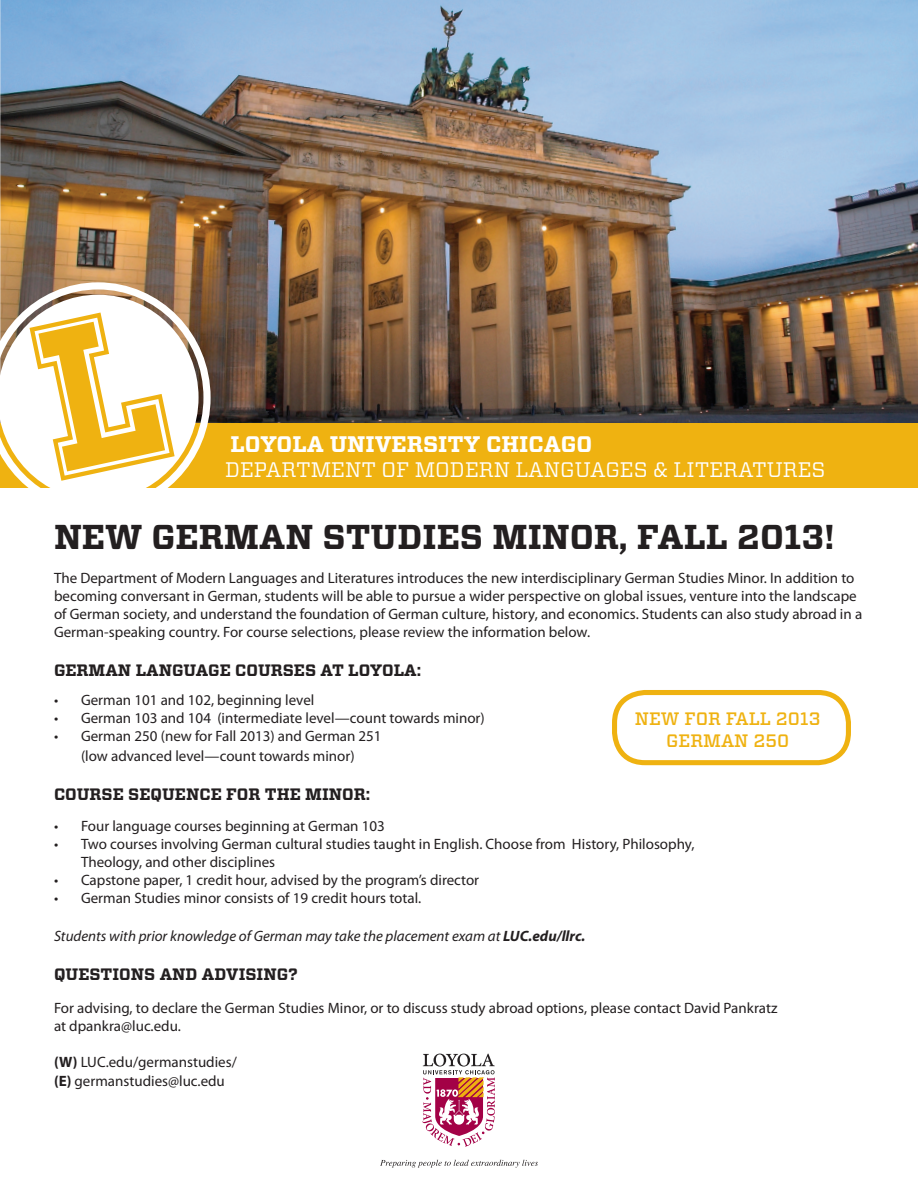
<style>
.page{position:relative;width:918px;height:1188px;background:#fff}
.page>*{position:absolute;margin:0;border:0;box-sizing:border-box;transform-origin:0 0}
.t1{font:700 34.5px "Vitesse";color:#231f20}
.t2{font:700 22.5px "Vitesse";color:#fff}
.t3{font:21px "Vitesse";color:#fff}
.t4{font:500 18px/22.5px "Vitesse";color:#efb211;text-align:center}
.t5{font:700 16.5px "Vitesse";color:#231f20}
.t6{font:15px/18px "Myriad Pro";color:#231f20}
.t7{font:italic 15px "Myriad Pro";color:#231f20}
.s1{font-weight:700}
</style>
<div class="page">
<img style="left:0;top:0;width:918px;height:423px">
<svg style="left:380px;top:1160px;width:158px;height:8px"></svg>
<svg style="left:422px;top:1054px;width:73px;height:93px"></svg>
<div style="left:0;top:423px;width:918px;height:65px;background:#efb211"></div>
<div style="left:612px;top:690px;width:239px;height:75px;border:5px solid #efb211;border-radius:31px"></div>
<svg style="left:0;top:282px;width:211px;height:167px"></svg>
<svg style="left:0;top:295px;width:199px;height:193px"></svg>
<h2 class="t2" style="left:231px;top:429px;width:363px">LOYOLA UNIVERSITY CHICAGO</h2>
<h3 class="t3" style="left:225px;top:455px;width:602px">DEPARTMENT OF MODERN LANGUAGES &amp; LITERATURES</h3>
<h1 class="t1" style="left:54px;top:514px;width:782px">NEW GERMAN STUDIES MINOR, FALL 2013!</h1>
<p class="t6" style="left:54px;top:569px;width:810px">The Department of Modern Languages and Literatures introduces the new interdisciplinary German Studies Minor. In addition to becoming conversant in German, students will be able to pursue a wider perspective on global issues, venture into the landscape of German society, and understand the foundation of German culture, history, and economics. Students can also study abroad in a German-speaking country. For course selections, please review the information below.</p>
<p class="t5" style="left:54px;top:660px;width:368px">GERMAN LANGUAGE COURSES AT LOYOLA:</p>
<p class="t6" style="left:54px;top:691px;width:262px">• German 101 and 102, beginning level</p>
<p class="t6" style="left:54px;top:709px;width:432px">• German 103 and 104 (intermediate level—count towards minor)</p>
<p class="t6" style="left:54px;top:726px;width:329px;line-height:19.8px;text-align:center">• German 250 (new for Fall 2013) and German 251 (low advanced level—count towards minor)</p>
<p class="t5" style="left:54px;top:783px;width:317px">COURSE SEQUENCE FOR THE MINOR:</p>
<p class="t6" style="left:54px;top:817px;width:332px">• Four language courses beginning at German 103</p>
<p class="t6" style="left:81px;top:835px;width:615px;text-indent:-27px">• Two courses involving German cultural studies taught in English. Choose from History, Philosophy,<br>Theology, and other disciplines</p>
<p class="t6" style="left:54px;top:871px;width:427px">• Capstone paper, 1 credit hour, advised by the program’s director</p>
<p class="t6" style="left:54px;top:889px;width:369px">• German Studies minor consists of 19 credit hours total.</p>
<p class="t7" style="left:54px;top:928px;width:533px">Students with prior knowledge of German may take the placement exam at <span class="s1">LUC.edu/llrc.</span></p>
<p class="t5" style="left:54px;top:963px;width:246px">QUESTIONS AND ADVISING?</p>
<p class="t6" style="left:54px;top:999px;width:725px">For advising, to declare the German Studies Minor, or to discuss study abroad options, please contact David Pankratz at dpankra@luc.edu.</p>
<p class="t6" style="left:54px;top:1052px;width:184px;line-height:19.8px"><span class="s1">(W)</span> LUC.edu/germanstudies/ <span class="s1">(E)</span> germanstudies@luc.edu</p>
<p class="t4" style="left:635px;top:707px;width:187px">NEW FOR FALL 2013<br>GERMAN 250</p>
</div>
